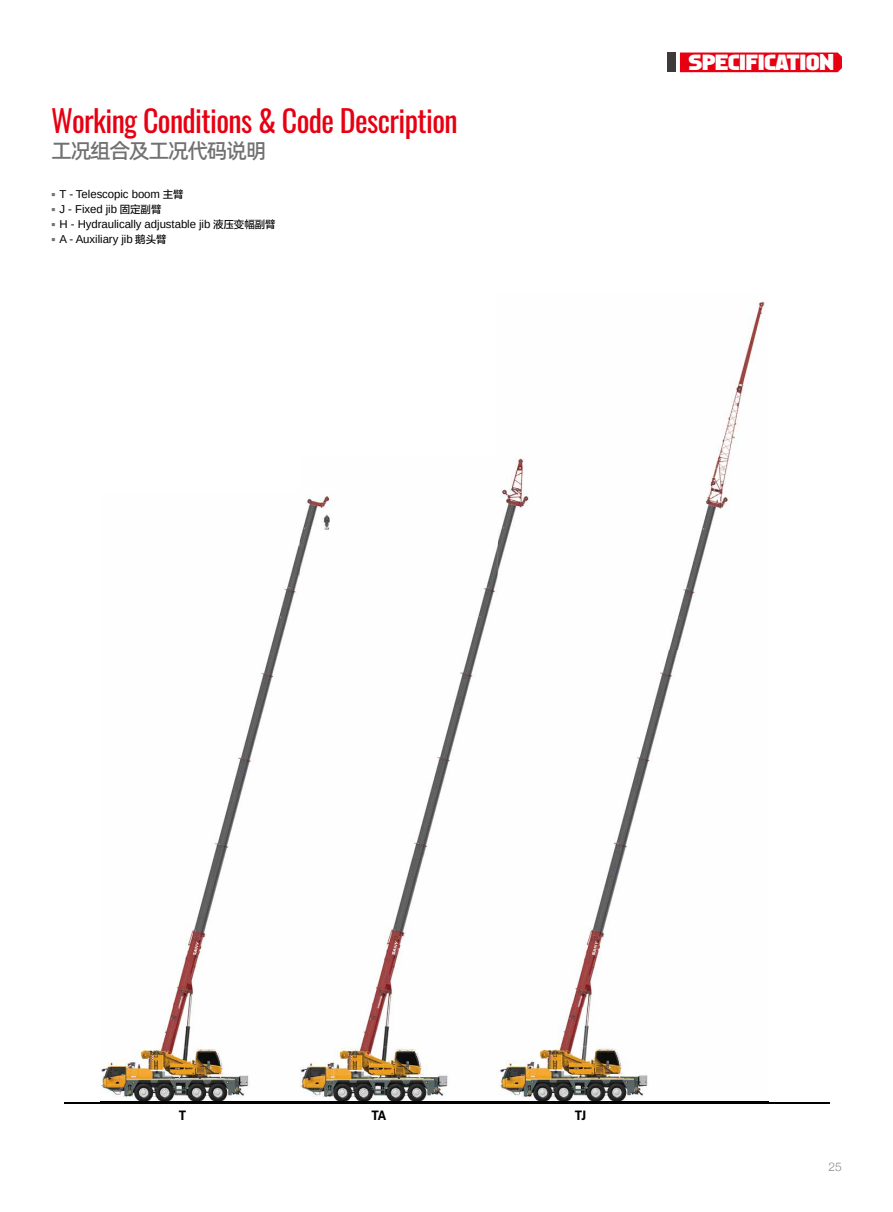
<style>
.page{position:relative;width:893px;height:1212px;background:#fff}
.page>*{position:absolute;margin:0;border:0;box-sizing:border-box;transform-origin:0 0}
.t1{font:30px "Oswald";letter-spacing:-.02em;color:#e60012}
.t2{font:21px "Alibaba Pu Hui Ti 2 65 Medium";letter-spacing:-.075em;color:#727171}
.t3{font:20.1px "HF Spaceship";letter-spacing:-.03em;color:#fff}
.t4{font:600 13.5px "TRY Grtsk Exa";color:#000}
.t5{font:300 12px "Helvetica Neue";color:#898989}
.t6{font:11.4px "Arimo";letter-spacing:-.005em;color:#000}
.s1{font-family:"Microsoft Ya Hei";font-size:12.3px;color:#727171}
.s2{font-family:"FZLTZHUNHK GBK1 0";font-size:10.5px}
</style>
<div class="page">
<hr style="left:64px;top:1102px;width:765px;height:1px;background:#000">
<img style="left:668px;top:301px;width:97px;height:350px">
<img style="left:531px;top:651px;width:238px;height:453px">
<img style="left:531px;top:1102px;width:238px;height:1px">
<img style="left:412px;top:543px;width:86px;height:314px">
<img style="left:333px;top:857px;width:165px;height:247px">
<img style="left:498px;top:458px;width:33px;height:646px">
<img style="left:100px;top:495px;width:233px;height:609px">
<div style="left:680px;top:53px;width:162px;height:19px;background:#e60012"></div>
<div style="left:667px;top:53px;width:9px;height:19px;background:#3e3a39"></div>
<h1 class="t1" style="left:51px;top:95px;width:408px">Working Conditions &amp; Code Description</h1>
<h2 class="t2" style="left:51px;top:135px;width:217px">工况组合及工况代码说明</h2>
<p class="t6" style="left:51px;top:187px;width:134px"><span class="s1">▪</span> T - Telescopic boom <span class="s2">主臂</span></p>
<p class="t6" style="left:51px;top:202px;width:112px"><span class="s1">▪</span> J - Fixed jib <span class="s2">固定副臂</span></p>
<p class="t6" style="left:51px;top:217px;width:226px"><span class="s1">▪</span> H - Hydraulically adjustable jib <span class="s2">液压变幅副臂</span></p>
<p class="t6" style="left:51px;top:232px;width:117px"><span class="s1">▪</span> A - Auxiliary jib <span class="s2">鹅头臂</span></p>
<h3 class="t3" style="left:689px;top:51px;width:147px">SPECIFICATION</h3>
<p class="t4" style="left:179px;top:1107px;width:9px">T</p>
<p class="t4" style="left:371px;top:1107px;width:16px">TA</p>
<p class="t4" style="left:575px;top:1107px;width:13px">TJ</p>
<p class="t5" style="left:829px;top:1157px;width:15px">25</p>
</div>
